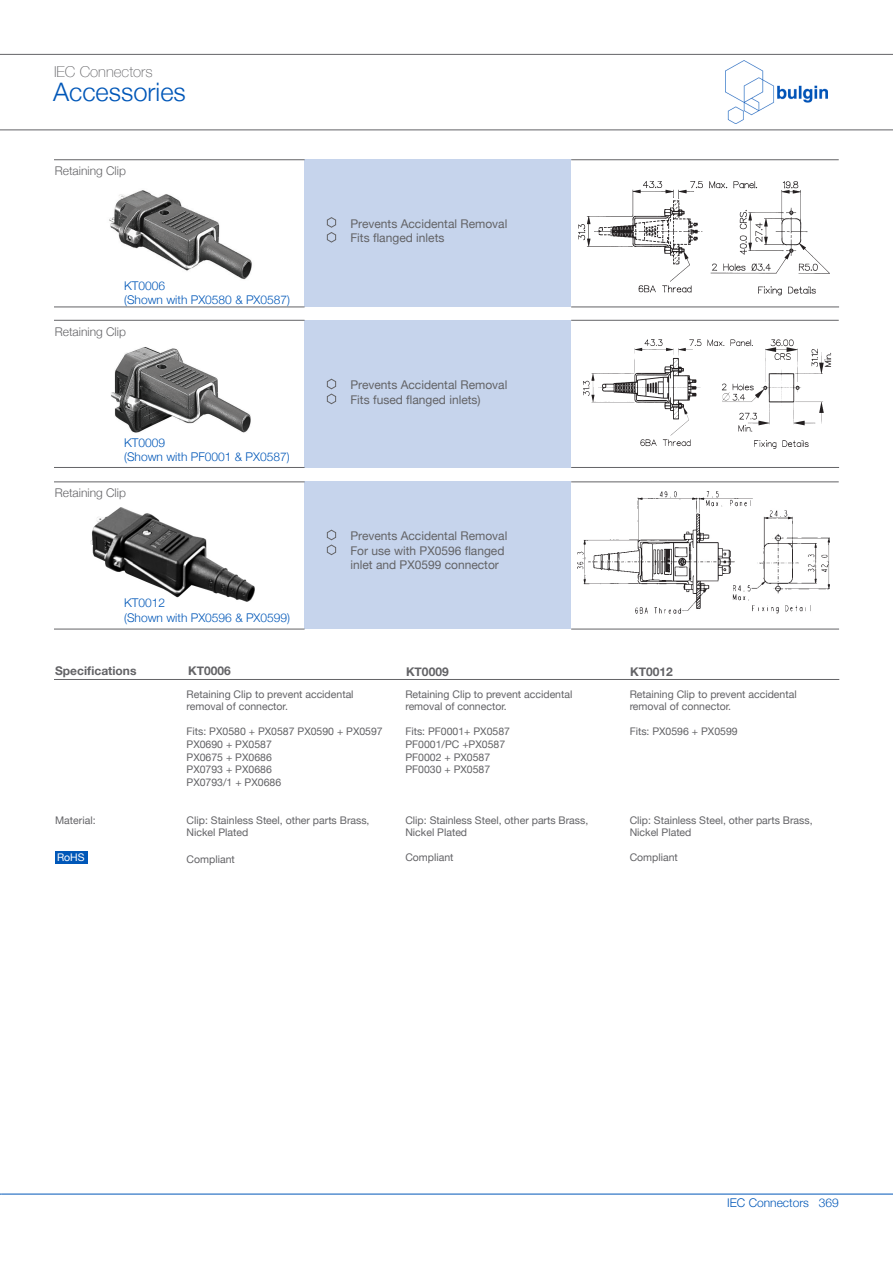
<style>
.page{position:relative;width:893px;height:1263px;background:#fff}
.page>*{position:absolute;margin:0;border:0;box-sizing:border-box;transform-origin:0 0}
.t1{font:300 25.5px "Helvetica Neue";color:#0057b8}
.t2{font:100 15px "Helvetica Neue";color:#636366}
.t3{font:12px "Helvetica Neue";color:#636366}
.t4{font:300 12px "Helvetica Neue";color:#0057b8}
.t5{font:300 12px "Helvetica Neue";color:#636366}
.t6{font:700 12px "Helvetica Neue";color:#636366}
.t7{font:10.5px "Helvetica Neue";color:#636366}
.t8{font:10.5px "Helvetica Neue";color:#fff}
</style>
<div class="page">
<hr style="left:1px;top:1194px;width:892px;height:1px;background:#0057b8">
<img style="left:726px;top:61px;width:101px;height:63px">
<hr style="left:0;top:54px;width:893px;height:1px;background:#636366">
<hr style="left:0;top:129px;width:893px;height:1px;background:#636366">
<img style="left:91px;top:508px;width:164px;height:93px">
<img style="left:111px;top:347px;width:140px;height:86px">
<img style="left:78px;top:190px;width:182px;height:117px">
<div style="left:305px;top:159px;width:266px;height:148px;background:#c6d4ec"></div>
<div style="left:305px;top:320px;width:266px;height:148px;background:#c6d4ec"></div>
<div style="left:305px;top:481px;width:266px;height:148px;background:#c6d4ec"></div>
<hr style="left:571px;top:159px;width:268px;height:1px;background:#636366">
<hr style="left:571px;top:320px;width:268px;height:1px;background:#636366">
<hr style="left:571px;top:481px;width:268px;height:1px;background:#636366">
<hr style="left:54px;top:307px;width:251px;height:1px;background:#636366">
<hr style="left:54px;top:467px;width:251px;height:1px;background:#636366">
<hr style="left:54px;top:629px;width:251px;height:1px;background:#636366">
<hr style="left:571px;top:307px;width:268px;height:1px;background:#636366">
<hr style="left:571px;top:467px;width:268px;height:1px;background:#636366">
<hr style="left:571px;top:629px;width:268px;height:1px;background:#636366">
<hr style="left:54px;top:159px;width:251px;height:1px;background:#636366">
<hr style="left:54px;top:320px;width:251px;height:1px;background:#636366">
<hr style="left:54px;top:481px;width:251px;height:1px;background:#636366">
<svg style="left:327px;top:217px;width:10px;height:26px"></svg>
<svg style="left:327px;top:529px;width:10px;height:26px"></svg>
<svg style="left:327px;top:378px;width:10px;height:26px"></svg>
<div style="left:55px;top:851px;width:32px;height:13px;background:#0057b8"></div>
<hr style="left:54px;top:679px;width:785px;height:1px;background:#636366">
<img style="left:578px;top:181px;width:252px;height:115px">
<img style="left:583px;top:339px;width:249px;height:110px">
<img style="left:577px;top:491px;width:252px;height:122px">
<p class="t2" style="left:54px;top:60px;width:100px">IEC Connectors</p>
<p class="t1" style="left:53px;top:72px;width:134px">Accessories</p>
<p class="t5" style="left:55px;top:161px;width:73px">Retaining Clip</p>
<p class="t4" style="left:124px;top:276px;width:43px">KT0006</p>
<p class="t4" style="left:124px;top:290px;width:167px">(Shown with PX0580 &amp; PX0587)</p>
<p class="t5" style="left:55px;top:322px;width:73px">Retaining Clip</p>
<p class="t4" style="left:124px;top:433px;width:43px">KT0009</p>
<p class="t4" style="left:124px;top:447px;width:167px">(Shown with PF0001 &amp; PX0587)</p>
<p class="t5" style="left:55px;top:483px;width:73px">Retaining Clip</p>
<p class="t4" style="left:124px;top:593px;width:43px">KT0012</p>
<p class="t4" style="left:124px;top:608px;width:167px">(Shown with PX0596 &amp; PX0599)</p>
<p class="t3" style="left:350px;top:215px;width:158px">Prevents Accidental Removal</p>
<p class="t3" style="left:350px;top:229px;width:96px">Fits flanged inlets</p>
<p class="t3" style="left:350px;top:376px;width:158px">Prevents Accidental Removal</p>
<p class="t3" style="left:350px;top:391px;width:132px">Fits fused flanged inlets)</p>
<p class="t3" style="left:350px;top:527px;width:158px">Prevents Accidental Removal</p>
<p class="t3" style="left:350px;top:542px;width:156px">For use with PX0596 flanged</p>
<p class="t3" style="left:350px;top:556px;width:150px">inlet and PX0599 connector</p>
<p class="t6" style="left:55px;top:661px;width:83px">Specifications</p>
<p class="t7" style="left:55px;top:812px;width:42px">Material:</p>
<p class="t8" style="left:57px;top:850px;width:29px">RoHS</p>
<p class="t6" style="left:188px;top:661px;width:44px">KT0006</p>
<p class="t6" style="left:406px;top:662px;width:44px">KT0009</p>
<p class="t6" style="left:630px;top:662px;width:44px">KT0012</p>
<p class="t7" style="left:405px;top:686px;width:169px">Retaining Clip to prevent accidental</p>
<p class="t7" style="left:405px;top:699px;width:103px">removal of connector.</p>
<p class="t7" style="left:405px;top:724px;width:106px">Fits: PF0001+ PX0587</p>
<p class="t7" style="left:405px;top:737px;width:101px">PF0001/PC +PX0587</p>
<p class="t7" style="left:405px;top:749px;width:86px">PF0002 + PX0587</p>
<p class="t7" style="left:405px;top:762px;width:86px">PF0030 + PX0587</p>
<p class="t7" style="left:187px;top:686px;width:169px">Retaining Clip to prevent accidental</p>
<p class="t7" style="left:187px;top:699px;width:103px">removal of connector.</p>
<p class="t7" style="left:187px;top:724px;width:198px">Fits: PX0580 + PX0587 PX0590 + PX0597</p>
<p class="t7" style="left:187px;top:737px;width:87px">PX0690 + PX0587</p>
<p class="t7" style="left:187px;top:749px;width:87px">PX0675 + PX0686</p>
<p class="t7" style="left:187px;top:762px;width:87px">PX0793 + PX0686</p>
<p class="t7" style="left:187px;top:774px;width:96px">PX0793/1 + PX0686</p>
<p class="t7" style="left:187px;top:812px;width:184px">Clip: Stainless Steel, other parts Brass,</p>
<p class="t7" style="left:187px;top:825px;width:63px">Nickel Plated</p>
<p class="t7" style="left:187px;top:852px;width:50px">Compliant</p>
<p class="t7" style="left:630px;top:686px;width:169px">Retaining Clip to prevent accidental</p>
<p class="t7" style="left:630px;top:699px;width:103px">removal of connector.</p>
<p class="t7" style="left:630px;top:724px;width:110px">Fits: PX0596 + PX0599</p>
<p class="t7" style="left:405px;top:812px;width:184px">Clip: Stainless Steel, other parts Brass,</p>
<p class="t7" style="left:405px;top:825px;width:63px">Nickel Plated</p>
<p class="t7" style="left:405px;top:850px;width:50px">Compliant</p>
<p class="t7" style="left:630px;top:812px;width:184px">Clip: Stainless Steel, other parts Brass,</p>
<p class="t7" style="left:630px;top:825px;width:63px">Nickel Plated</p>
<p class="t7" style="left:630px;top:850px;width:50px">Compliant</p>
<p class="t4" style="left:727px;top:1193px;width:113px">IEC Connectors 369</p>
</div>
